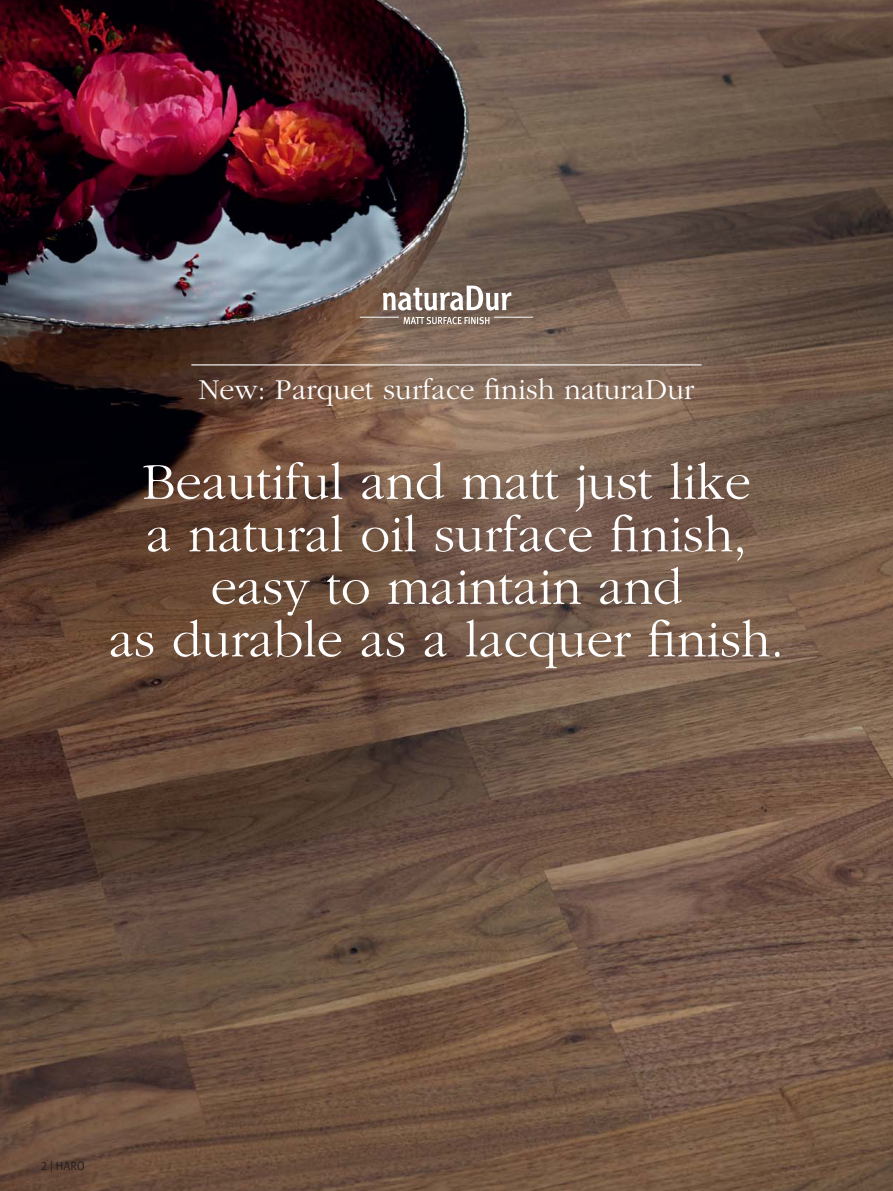
<style>
.page{position:relative;width:893px;height:1191px;background:#fff}
.page>*{position:absolute;margin:0;border:0;box-sizing:border-box;transform-origin:0 0}
.t1{font:300 52.5px/52.5px "Garamond";color:#fff;text-align:center}
.t2{font:300 30px "Garamond";color:#fff}
.t3{font:12px "Meta Normal LF";color:#231f20}
</style>
<div class="page">
<img style="left:0;top:0;width:893px;height:1190px">
<hr style="left:191px;top:364px;width:511px;height:1px;background:#fff">
<svg style="left:383px;top:286px;width:128px;height:24px"></svg>
<hr style="left:494px;top:317px;width:39px;height:1px;background:#fff">
<hr style="left:360px;top:317px;width:39px;height:1px;background:#fff">
<svg style="left:404px;top:317px;width:85px;height:7px"></svg>
<p class="t2" style="left:198px;top:377px;width:497px">New: Parquet surface finish naturaDur</p>
<p class="t1" style="left:109px;top:460px;width:677px">Beautiful and matt just like<br>a natural oil surface finish, easy to maintain and<br>as durable as a lacquer finish.</p>
<p class="t3" style="left:40px;top:1161px;width:46px">2 | HARO</p>
</div>
